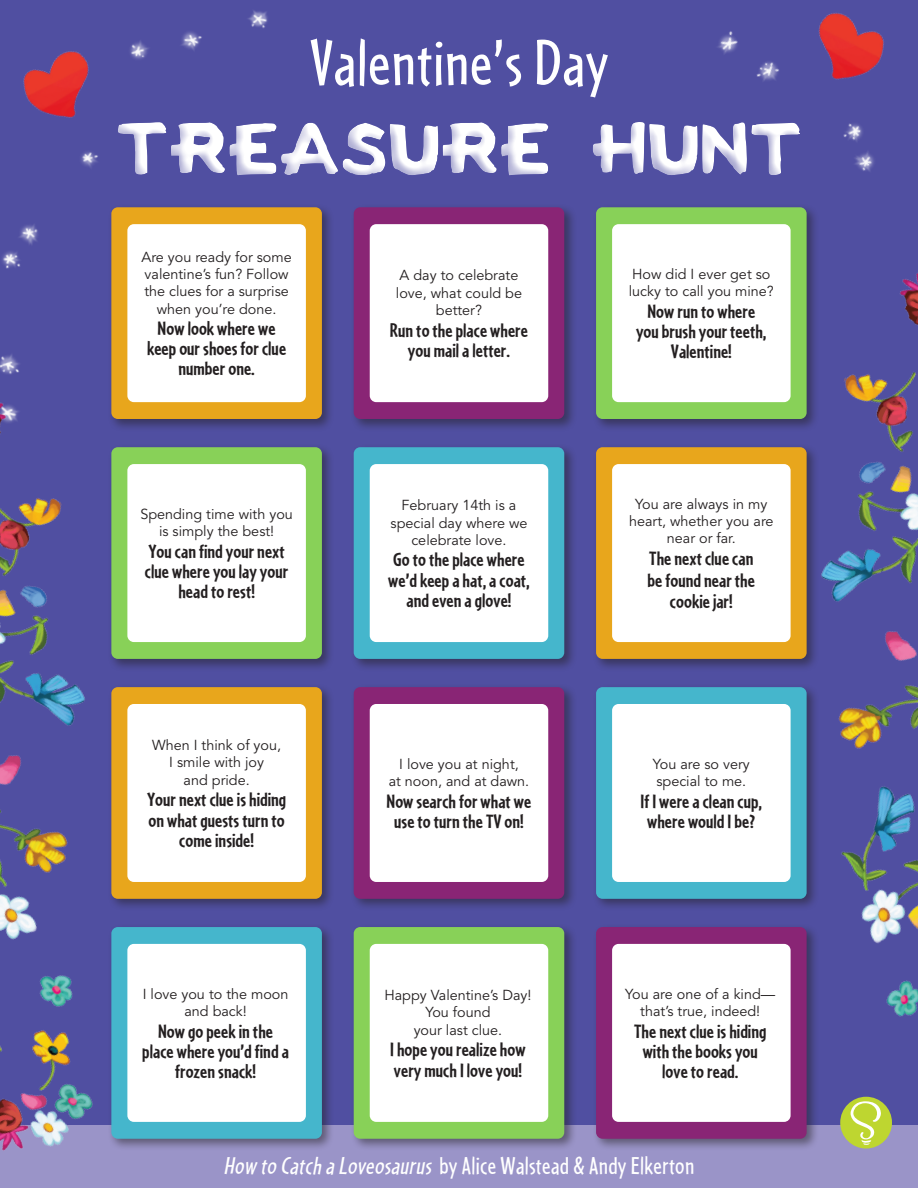
<style>
.page{position:relative;width:918px;height:1188px;background:#fff}
.page>*{position:absolute;margin:0;border:0;box-sizing:border-box;transform-origin:0 0}
.t1{font:88.65px "Atlas Sans";letter-spacing:.03em;color:#fff}
.t2{font:66.9px "Cafeteria";letter-spacing:.01em;color:#fff}
.t3{font:25.5px "Cafeteria";letter-spacing:.01em;color:#fff}
.t4{font:700 20.1px/20.1px "Cafeteria";color:#231f20;text-align:center}
.t5{font:14.4px/17.2px "Avenir LT Std";color:#231f20;text-align:center}
.s1{font-style:italic}
</style>
<div class="page">
<div style="left:0;top:0;width:918px;height:1169px;background:#504fa1"></div>
<div style="left:0;top:1126px;width:918px;height:43px;background:#9a94c8"></div>
<div style="left:106px;top:115px;width:703px;height:71px;background:#504fa1;opacity:.54"></div>
<img style="left:667px;top:31px;width:207px;height:155px">
<img style="left:774px;top:13px;width:110px;height:108px">
<img style="left:0;top:10px;width:343px;height:354px">
<img style="left:0;top:10px;width:132px;height:149px">
<div style="left:108px;top:203px;width:227px;height:229px;background:#231f20;opacity:.5"></div>
<div style="left:111px;top:207px;width:211px;height:212px;background:#e8a61c;border-radius:6px"></div>
<div style="left:350px;top:203px;width:227px;height:229px;background:#231f20;opacity:.5"></div>
<div style="left:354px;top:207px;width:210px;height:212px;background:#892575;border-radius:6px"></div>
<div style="left:592px;top:203px;width:228px;height:229px;background:#231f20;opacity:.5"></div>
<div style="left:596px;top:207px;width:211px;height:212px;background:#88d158;border-radius:6px"></div>
<div style="left:108px;top:443px;width:227px;height:229px;background:#231f20;opacity:.5"></div>
<div style="left:111px;top:447px;width:211px;height:212px;background:#88d158;border-radius:6px"></div>
<div style="left:350px;top:443px;width:227px;height:229px;background:#231f20;opacity:.5"></div>
<div style="left:354px;top:447px;width:210px;height:212px;background:#45b6cc;border-radius:6px"></div>
<div style="left:592px;top:443px;width:228px;height:229px;background:#231f20;opacity:.5"></div>
<div style="left:596px;top:447px;width:211px;height:212px;background:#e8a61c;border-radius:6px"></div>
<div style="left:350px;top:683px;width:227px;height:229px;background:#231f20;opacity:.5"></div>
<div style="left:354px;top:687px;width:210px;height:212px;background:#892575;border-radius:6px"></div>
<div style="left:592px;top:683px;width:228px;height:229px;background:#231f20;opacity:.5"></div>
<div style="left:596px;top:687px;width:211px;height:212px;background:#45b6cc;border-radius:6px"></div>
<div style="left:127px;top:224px;width:179px;height:178px;background:#fff;border-radius:6px"></div>
<div style="left:370px;top:224px;width:178px;height:178px;background:#fff;border-radius:6px"></div>
<div style="left:612px;top:224px;width:179px;height:178px;background:#fff;border-radius:6px"></div>
<div style="left:127px;top:464px;width:179px;height:178px;background:#fff;border-radius:6px"></div>
<div style="left:370px;top:464px;width:178px;height:178px;background:#fff;border-radius:6px"></div>
<div style="left:612px;top:464px;width:179px;height:178px;background:#fff;border-radius:6px"></div>
<div style="left:370px;top:704px;width:178px;height:178px;background:#fff;border-radius:6px"></div>
<div style="left:612px;top:704px;width:179px;height:178px;background:#fff;border-radius:6px"></div>
<div style="left:108px;top:923px;width:227px;height:229px;background:#231f20;opacity:.5"></div>
<div style="left:111px;top:927px;width:211px;height:212px;background:#45b6cc;border-radius:6px"></div>
<div style="left:127px;top:944px;width:179px;height:178px;background:#fff;border-radius:6px"></div>
<div style="left:592px;top:923px;width:228px;height:229px;background:#231f20;opacity:.5"></div>
<div style="left:596px;top:927px;width:211px;height:212px;background:#892575;border-radius:6px"></div>
<div style="left:612px;top:944px;width:179px;height:178px;background:#fff;border-radius:6px"></div>
<div style="left:108px;top:683px;width:227px;height:229px;background:#231f20;opacity:.5"></div>
<div style="left:111px;top:687px;width:211px;height:212px;background:#e8a61c;border-radius:6px"></div>
<div style="left:127px;top:704px;width:179px;height:178px;background:#fff;border-radius:6px"></div>
<div style="left:0;top:1167px;width:918px;height:21px;background:#9a94c8"></div>
<div style="left:350px;top:923px;width:227px;height:229px;background:#231f20;opacity:.5"></div>
<div style="left:354px;top:927px;width:210px;height:212px;background:#88d158;border-radius:6px"></div>
<div style="left:370px;top:944px;width:178px;height:178px;background:#fff;border-radius:6px"></div>
<img style="left:0;top:898px;width:243px;height:254px">
<img style="left:701px;top:223px;width:217px;height:576px">
<img style="left:807px;top:772px;width:111px;height:329px">
<img style="left:0;top:364px;width:204px;height:553px">
<div style="left:840px;top:1097px;width:52px;height:52px;background:#bed630;border-radius:50%"></div>
<svg style="left:851px;top:1101px;width:30px;height:44px"></svg>
<p class="t2" style="left:310px;top:26px;width:300px">Valentine’s Day</p>
<h1 class="t1" style="left:117px;top:95px;width:686px">TREASURE HUNT</h1>
<p class="t5" style="left:142px;top:249px;width:152px">Are you ready for some valentine’s fun? Follow the clues for a surprise when you’re done.</p>
<p class="t4" style="left:147px;top:318px;width:141px">Now look where we keep our shoes for clue number one.</p>
<p class="t5" style="left:140px;top:506px;width:154px">Spending time with you is simply the best!</p>
<p class="t4" style="left:145px;top:541px;width:145px">You can find your next clue where you lay your head to rest!</p>
<p class="t5" style="left:152px;top:737px;width:130px">When I think of you,<br>I smile with joy<br>and pride.</p>
<p class="t4" style="left:147px;top:789px;width:141px">Your next clue is hiding on what guests turn to come inside!</p>
<p class="t5" style="left:143px;top:986px;width:147px">I love you to the moon and back!</p>
<p class="t4" style="left:142px;top:1021px;width:148px">Now go peek in the place where you’d find a frozen snack!</p>
<p class="t5" style="left:396px;top:267px;width:128px">A day to celebrate love, what could be better?</p>
<p class="t4" style="left:390px;top:320px;width:140px">Run to the place where you mail a letter.</p>
<p class="t5" style="left:391px;top:497px;width:138px">February 14th is a special day where we celebrate love.</p>
<p class="t4" style="left:388px;top:550px;width:143px">Go to the place where we’d keep a hat, a coat, and even a glove!</p>
<p class="t5" style="left:389px;top:756px;width:142px">I love you at night,<br>at noon, and at dawn.</p>
<p class="t4" style="left:387px;top:791px;width:146px">Now search for what we use to turn the TV on!</p>
<p class="t5" style="left:384px;top:987px;width:149px">Happy Valentine’s Day!<br>You found<br>your last clue.</p>
<p class="t4" style="left:390px;top:1039px;width:137px;text-align:left">I hope you realize how very much I love you!</p>
<p class="t5" style="left:629px;top:266px;width:147px;text-align:left">How did I ever get so lucky to call you mine?</p>
<p class="t4" style="left:636px;top:301px;width:132px">Now run to where you brush your teeth,<br>Valentine!</p>
<p class="t5" style="left:629px;top:496px;width:146px">You are always in my heart, whether you are near or far.</p>
<p class="t4" style="left:648px;top:547px;width:109px;line-height:21.6px">The next clue can be found near the cookie jar!</p>
<p class="t5" style="left:653px;top:756px;width:98px;text-align:left">You are so very special to me.</p>
<p class="t4" style="left:641px;top:791px;width:123px">If I were a clean cup, where would I be?</p>
<p class="t5" style="left:625px;top:986px;width:151px">You are one of a kind— that’s true, indeed!</p>
<p class="t4" style="left:634px;top:1021px;width:134px">The next clue is hiding with the books you love to read.</p>
<p class="t3" style="left:224px;top:1151px;width:472px"><span class="s1">How to Catch a Loveosaurus</span> by Alice Walstead &amp; Andy Elkerton</p>
</div>
